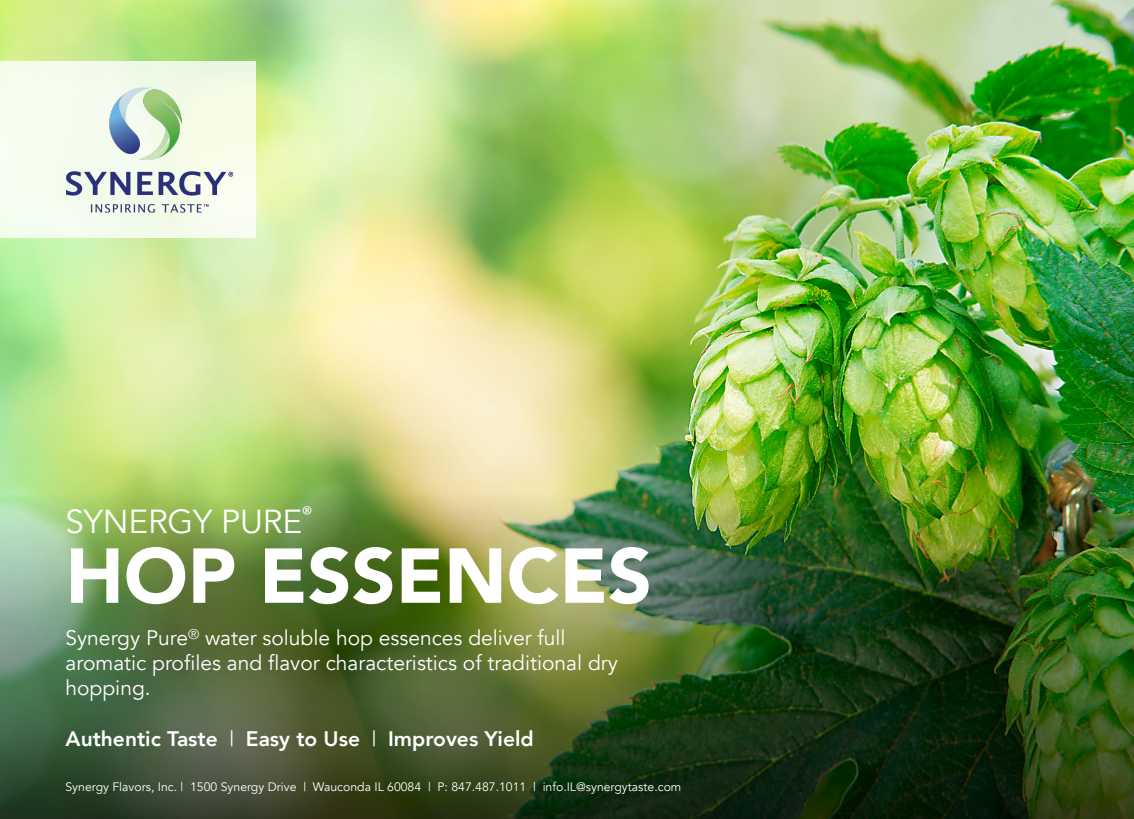
<style>
.page{position:relative;width:1134px;height:819px;background:#fff}
.page>*{position:absolute;margin:0;border:0;box-sizing:border-box;transform-origin:0 0}
.t1{font:900 76.83px "Avenir";color:#fff}
.t2{font:33.25px "Avenir";letter-spacing:-.005em;color:#fff}
.t3{font:21px/25.2px "Avenir";color:#fff}
.t4{font:800 21px "Avenir";color:#fff}
.t5{font:12.25px "Avenir";color:#fff}
.s1{font-weight:400}
</style>
<div class="page">
<img style="left:0;top:0;width:1134px;height:491px">
<img style="left:0;top:491px;width:1134px;height:328px">
<div style="left:0;top:62px;width:256px;height:176px;background:#f6fdee"></div>
<img style="left:66px;top:87px;width:168px;height:126px">
<p class="t2" style="left:66px;top:502px;width:249px">SYNERGY PURE<sup>®</sup></p>
<p class="t1" style="left:66px;top:510px;width:588px">HOP ESSENCES</p>
<p class="t3" style="left:66px;top:625px;width:554px">Synergy Pure<sup>®</sup> water soluble hop essences deliver full aromatic profiles and flavor characteristics of traditional dry hopping.</p>
<p class="t4" style="left:66px;top:722px;width:470px">Authentic Taste <span class="s1">|</span> Easy to Use <span class="s1">|</span> Improves Yield</p>
<p class="t5" style="left:66px;top:779px;width:617px">Synergy Flavors, Inc. | 1500 Synergy Drive | Wauconda IL 60084 | P: 847.487.1011 | info.IL@synergytaste.com</p>
</div>
